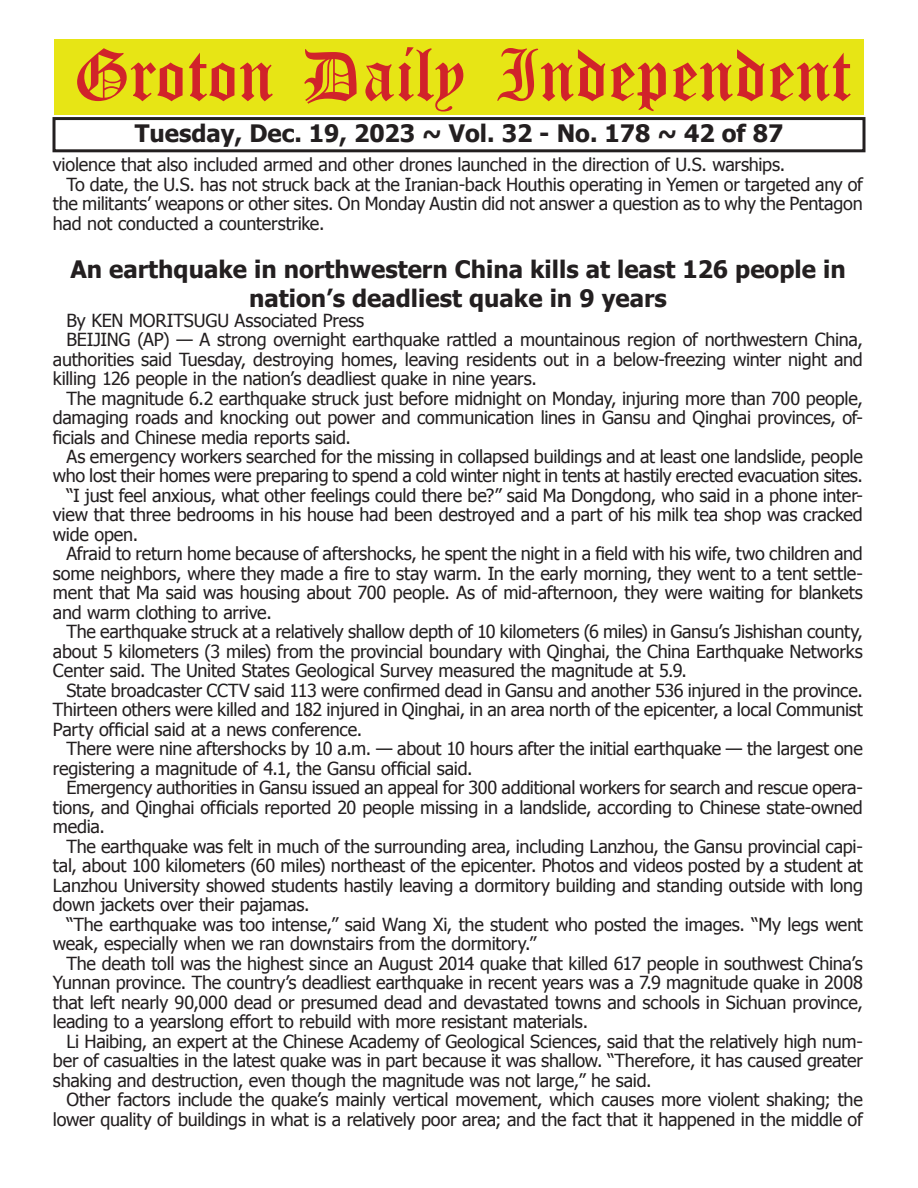
<style>
.page{position:relative;width:918px;height:1188px;background:#fff}
.page>*{position:absolute;margin:0;border:0;box-sizing:border-box;transform-origin:0 0}
.t1{font:54px "Old English Five";color:#d1232a}
.t2{font:700 24px/28.8px "Tahoma";color:#231f20;text-align:center}
.t3{font:18px "Tahoma";letter-spacing:-.015em;color:#231f20}
</style>
<div class="page">
<div style="left:52px;top:117px;width:814px;height:35px;border:3px solid #231f20"></div>
<div style="left:54px;top:40px;width:810px;height:75px;background:#e7e515"></div>
<h1 class="t1" style="left:73px;top:50px;width:779px">Groton Daily Independent</h1>
<h2 class="t2" style="left:135px;top:117px;width:650px">Tuesday, Dec. 19, 2023 ~ Vol. 32 - No. 178 ~ 42 of 87</h2>
<p class="t3" style="left:53px;top:153px;width:734px">violence that also included armed and other drones launched in the direction of U.S. warships.</p>
<p class="t3" style="left:66px;top:172px;width:798px">To date, the U.S. has not struck back at the Iranian-back Houthis operating in Yemen or targeted any of</p>
<p class="t3" style="left:53px;top:192px;width:811px">the militants’ weapons or other sites. On Monday Austin did not answer a question as to why the Pentagon</p>
<p class="t3" style="left:53px;top:211px;width:273px">had not conducted a counterstrike.</p>
<h2 class="t2" style="left:70px;top:254px;width:777px">An earthquake in northwestern China kills at least 126 people in nation’s deadliest quake in 9 years</h2>
<p class="t3" style="left:66px;top:308px;width:299px">By KEN MORITSUGU Associated Press</p>
<p class="t3" style="left:66px;top:327px;width:798px">BEIJING (AP) — A strong overnight earthquake rattled a mountainous region of northwestern China,</p>
<p class="t3" style="left:53px;top:347px;width:812px">authorities said Tuesday, destroying homes, leaving residents out in a below-freezing winter night and</p>
<p class="t3" style="left:53px;top:366px;width:485px">killing 126 people in the nation’s deadliest quake in nine years.</p>
<p class="t3" style="left:66px;top:386px;width:798px">The magnitude 6.2 earthquake struck just before midnight on Monday, injuring more than 700 people,</p>
<p class="t3" style="left:53px;top:405px;width:812px">damaging roads and knocking out power and communication lines in Gansu and Qinghai provinces, of-</p>
<p class="t3" style="left:53px;top:425px;width:300px">ficials and Chinese media reports said.</p>
<p class="t3" style="left:66px;top:444px;width:798px">As emergency workers searched for the missing in collapsed buildings and at least one landslide, people</p>
<p class="t3" style="left:53px;top:464px;width:812px">who lost their homes were preparing to spend a cold winter night in tents at hastily erected evacuation sites.</p>
<p class="t3" style="left:66px;top:483px;width:798px">“I just feel anxious, what other feelings could there be?” said Ma Dongdong, who said in a phone inter-</p>
<p class="t3" style="left:53px;top:503px;width:811px">view that three bedrooms in his house had been destroyed and a part of his milk tea shop was cracked</p>
<p class="t3" style="left:53px;top:522px;width:87px">wide open.</p>
<p class="t3" style="left:66px;top:542px;width:798px">Afraid to return home because of aftershocks, he spent the night in a field with his wife, two children and</p>
<p class="t3" style="left:53px;top:561px;width:812px">some neighbors, where they made a fire to stay warm. In the early morning, they went to a tent settle-</p>
<p class="t3" style="left:53px;top:581px;width:812px">ment that Ma said was housing about 700 people. As of mid-afternoon, they were waiting for blankets</p>
<p class="t3" style="left:53px;top:600px;width:220px">and warm clothing to arrive.</p>
<p class="t3" style="left:66px;top:620px;width:798px">The earthquake struck at a relatively shallow depth of 10 kilometers (6 miles) in Gansu’s Jishishan county,</p>
<p class="t3" style="left:53px;top:639px;width:811px">about 5 kilometers (3 miles) from the provincial boundary with Qinghai, the China Earthquake Networks</p>
<p class="t3" style="left:53px;top:659px;width:636px">Center said. The United States Geological Survey measured the magnitude at 5.9.</p>
<p class="t3" style="left:66px;top:678px;width:798px">State broadcaster CCTV said 113 were confirmed dead in Gansu and another 536 injured in the province.</p>
<p class="t3" style="left:53px;top:698px;width:812px">Thirteen others were killed and 182 injured in Qinghai, in an area north of the epicenter, a local Communist</p>
<p class="t3" style="left:53px;top:717px;width:311px">Party official said at a news conference.</p>
<p class="t3" style="left:66px;top:737px;width:798px">There were nine aftershocks by 10 a.m. — about 10 hours after the initial earthquake — the largest one</p>
<p class="t3" style="left:53px;top:756px;width:421px">registering a magnitude of 4.1, the Gansu official said.</p>
<p class="t3" style="left:66px;top:776px;width:798px">Emergency authorities in Gansu issued an appeal for 300 additional workers for search and rescue opera-</p>
<p class="t3" style="left:53px;top:795px;width:812px">tions, and Qinghai officials reported 20 people missing in a landslide, according to Chinese state-owned</p>
<p class="t3" style="left:53px;top:815px;width:54px">media.</p>
<p class="t3" style="left:66px;top:834px;width:798px">The earthquake was felt in much of the surrounding area, including Lanzhou, the Gansu provincial capi-</p>
<p class="t3" style="left:53px;top:854px;width:811px">tal, about 100 kilometers (60 miles) northeast of the epicenter. Photos and videos posted by a student at</p>
<p class="t3" style="left:53px;top:873px;width:812px">Lanzhou University showed students hastily leaving a dormitory building and standing outside with long</p>
<p class="t3" style="left:53px;top:893px;width:258px">down jackets over their pajamas.</p>
<p class="t3" style="left:66px;top:912px;width:798px">“The earthquake was too intense,” said Wang Xi, the student who posted the images. “My legs went</p>
<p class="t3" style="left:53px;top:932px;width:485px">weak, especially when we ran downstairs from the dormitory.”</p>
<p class="t3" style="left:66px;top:951px;width:798px">The death toll was the highest since an August 2014 quake that killed 617 people in southwest China’s</p>
<p class="t3" style="left:53px;top:971px;width:811px">Yunnan province. The country’s deadliest earthquake in recent years was a 7.9 magnitude quake in 2008</p>
<p class="t3" style="left:53px;top:990px;width:812px">that left nearly 90,000 dead or presumed dead and devastated towns and schools in Sichuan province,</p>
<p class="t3" style="left:53px;top:1010px;width:537px">leading to a yearslong effort to rebuild with more resistant materials.</p>
<p class="t3" style="left:66px;top:1029px;width:798px">Li Haibing, an expert at the Chinese Academy of Geological Sciences, said that the relatively high num-</p>
<p class="t3" style="left:53px;top:1049px;width:811px">ber of casualties in the latest quake was in part because it was shallow. “Therefore, it has caused greater</p>
<p class="t3" style="left:53px;top:1068px;width:600px">shaking and destruction, even though the magnitude was not large,” he said.</p>
<p class="t3" style="left:66px;top:1088px;width:798px">Other factors include the quake’s mainly vertical movement, which causes more violent shaking; the</p>
<p class="t3" style="left:53px;top:1107px;width:811px">lower quality of buildings in what is a relatively poor area; and the fact that it happened in the middle of</p>
</div>
